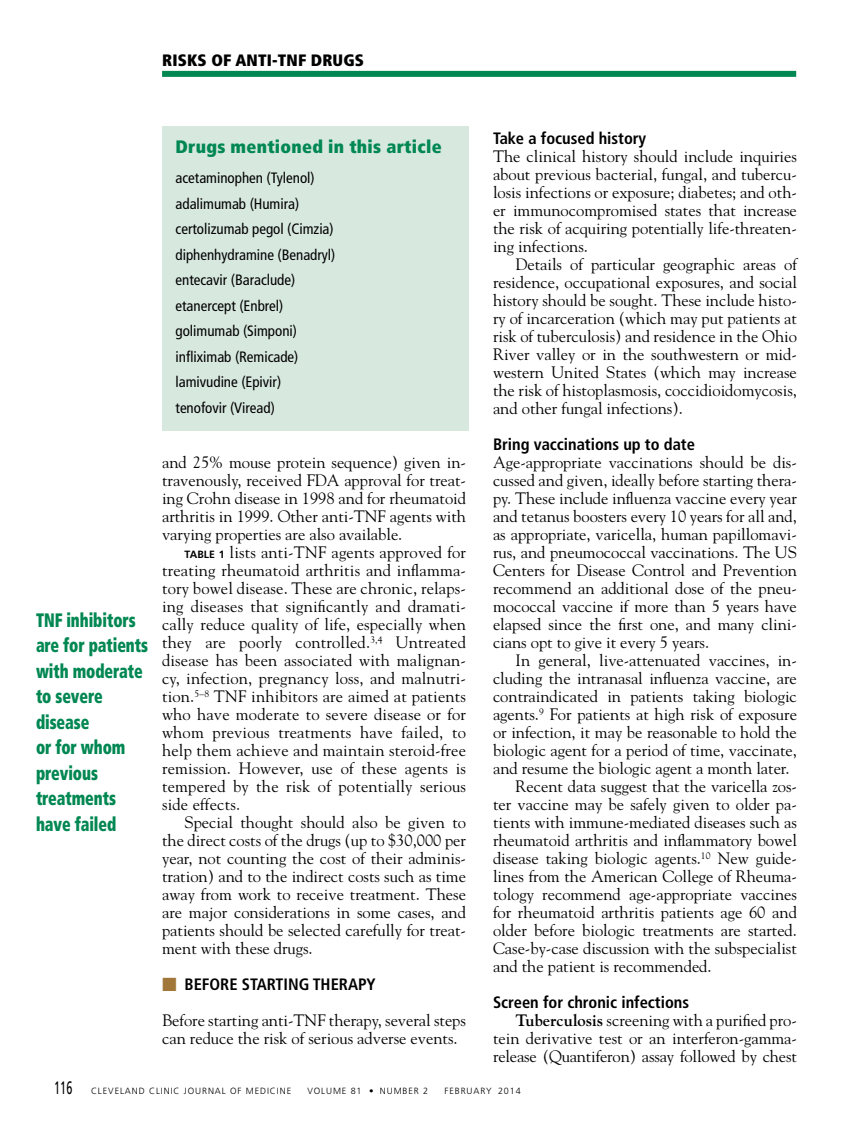
<style>
.page{position:relative;width:851px;height:1134px;background:#fff}
.page>*{position:absolute;margin:0;border:0;box-sizing:border-box;transform-origin:0 0}
.t1{font:900 condensed 19.5px/25.5px "Frutiger LT Std";letter-spacing:-.005em;color:#008752;scale:.8 1}
.t2{font:900 condensed 18px "Frutiger LT Std";letter-spacing:.015em;color:#008752}
.t3{font:16.5px/18px "Goudy Std";color:#000;text-align:justify}
.t4{font:700 condensed 16.5px "Frutiger LT Std";color:#000}
.t5{font:900 condensed 16.5px "Frutiger LT Std";letter-spacing:.01em;color:#000}
.t6{font:condensed 15px/25.5px "Frutiger LT Std";color:#000}
.t7{font:300 9px "Frutiger LT Std";letter-spacing:.1em;color:#000}
.s1{font-family:"Frutiger LT Std";font-weight:700;font-size:10.5px}
.s2{font-family:"Universal Std Newswith Comm Pi";font-weight:400;font-stretch:normal;color:#a17739}
.s3{font-weight:700}
.s4{font-weight:400;font-size:18px}
</style>
<div class="page">
<div style="left:162px;top:71px;width:634px;height:6px;background:#008752"></div>
<div style="left:162px;top:126px;width:306px;height:305px;background:#d7e8df"></div>
<p class="t5" style="left:162px;top:51px;width:203px">RISKS OF ANTI-TNF DRUGS</p>
<p class="t2" style="left:176px;top:136px;width:267px">Drugs mentioned in this article</p>
<p class="t6" style="left:176px;top:165px;width:161px">acetaminophen (Tylenol) adalimumab (Humira) certolizumab pegol (Cimzia) diphenhydramine (Benadryl) entecavir (Baraclude) etanercept (Enbrel) golimumab (Simponi) infliximab (Remicade) lamivudine (Epivir) tenofovir (Viread)</p>
<p class="t1" style="left:36px;top:607px;width:141px">TNF inhibitors are for patients with moderate to severe disease<br>or for whom previous treatments have failed</p>
<p class="t3" style="left:162px;top:453px;width:305px">and 25% mouse protein sequence) given in&shy;travenously, received FDA approval for treat&shy;ing Crohn disease in 1998 and for rheumatoid arthritis in 1999. Other anti-TNF agents with varying properties are also available.</p>
<p class="t3" style="left:162px;top:543px;width:305px;text-indent:23px"><span class="s1">TABLE 1</span> lists anti-TNF agents approved for treating rheumatoid arthritis and inflamma&shy;tory bowel disease. These are chronic, relaps&shy;ing diseases that significantly and dramati&shy;cally reduce quality of life, especially when they are poorly controlled.<sup>3,4</sup> Untreated disease has been associated with malignan&shy;cy, infection, pregnancy loss, and malnutri&shy;tion.<sup>5–8</sup> TNF inhibitors are aimed at patients who have moderate to severe disease or for whom previous treatments have failed, to help them achieve and maintain steroid-free remission. However, use of these agents is tempered by the risk of potentially serious side effects.</p>
<p class="t3" style="left:162px;top:813px;width:305px;text-indent:23px">Special thought should also be given to the direct costs of the drugs (up to $30,000 per year, not counting the cost of their adminis&shy;tration) and to the indirect costs such as time away from work to receive treatment. These are major considerations in some cases, and patients should be selected carefully for treat&shy;ment with these drugs.</p>
<p class="t4" style="left:162px;top:975px;width:215px"><span class="s2">■</span> BEFORE STARTING THERAPY</p>
<p class="t3" style="left:162px;top:1011px;width:305px">Before starting anti-TNF therapy, several steps can reduce the risk of serious adverse events.</p>
<p class="t4" style="left:493px;top:129px;width:155px">Take a focused history</p>
<p class="t3" style="left:493px;top:147px;width:305px">The clinical history should include inquiries about previous bacterial, fungal, and tubercu&shy;losis infections or exposure; diabetes; and oth&shy;er immunocompromised states that increase the risk of acquiring potentially life-threaten&shy;ing infections.</p>
<p class="t3" style="left:493px;top:255px;width:305px;text-indent:23px">Details of particular geographic areas of residence, occupational exposures, and social history should be sought. These include histo&shy;ry of incarceration (which may put patients at risk of tuberculosis) and residence in the Ohio River valley or in the southwestern or mid&shy;western United States (which may increase the risk of histoplasmosis, coccidioidomycosis, and other fungal infections).</p>
<p class="t4" style="left:493px;top:435px;width:203px">Bring vaccinations up to date</p>
<p class="t3" style="left:493px;top:453px;width:305px">Age-appropriate vaccinations should be dis&shy;cussed and given, ideally before starting thera&shy;py. These include influenza vaccine every year and tetanus boosters every 10 years for all and, as appropriate, varicella, human papillomavi&shy;rus, and pneumococcal vaccinations. The US Centers for Disease Control and Prevention recommend an additional dose of the pneu&shy;mococcal vaccine if more than 5 years have elapsed since the first one, and many clini&shy;cians opt to give it every 5 years.</p>
<p class="t3" style="left:515px;top:651px;width:283px">In general, live-attenuated vaccines, in-</p>
<p class="t3" style="left:493px;top:669px;width:305px">cluding the intranasal influenza vaccine, are</p>
<p class="t3" style="left:493px;top:687px;width:305px">contraindicated in patients taking biologic</p>
<p class="t3" style="left:493px;top:705px;width:305px">agents.<sup>9</sup> For patients at high risk of exposure</p>
<p class="t3" style="left:493px;top:723px;width:305px">or infection, it may be reasonable to hold the</p>
<p class="t3" style="left:493px;top:741px;width:305px">biologic agent for a period of time, vaccinate,</p>
<p class="t3" style="left:493px;top:759px;width:298px">and resume the biologic agent a month later.</p>
<p class="t3" style="left:515px;top:777px;width:283px">Recent data suggest that the varicella zos-</p>
<p class="t3" style="left:493px;top:795px;width:305px">ter vaccine may be safely given to older pa-</p>
<p class="t3" style="left:493px;top:813px;width:305px">tients with immune-mediated diseases such as</p>
<p class="t3" style="left:493px;top:831px;width:305px">rheumatoid arthritis and inflammatory bowel</p>
<p class="t3" style="left:493px;top:849px;width:305px">disease taking biologic agents.<sup>10</sup> New guide-</p>
<p class="t3" style="left:493px;top:867px;width:305px">lines from the American College of Rheuma-</p>
<p class="t3" style="left:493px;top:885px;width:305px">tology recommend age-appropriate vaccines</p>
<p class="t3" style="left:493px;top:903px;width:305px">for rheumatoid arthritis patients age 60 and</p>
<p class="t3" style="left:493px;top:921px;width:305px">older before biologic treatments are started.</p>
<p class="t3" style="left:493px;top:939px;width:305px">Case-by-case discussion with the subspecialist</p>
<p class="t3" style="left:493px;top:957px;width:220px">and the patient is recommended.</p>
<p class="t4" style="left:493px;top:993px;width:197px">Screen for chronic infections</p>
<p class="t3" style="left:493px;top:1011px;width:305px;text-indent:23px"><span class="s3">Tuberculosis</span> screening with a purified pro&shy;tein derivative test or an interferon-gamma&shy;release (Quantiferon) assay followed by chest</p>
<p class="t7" style="left:54px;top:1085px;width:239px"><span class="s4">116</span> CLEVELAND CLINIC JOURNAL OF MEDICINE</p>
<p class="t7" style="left:307px;top:1085px;width:122px">VOLUME 81 • NUMBER 2</p>
<p class="t7" style="left:444px;top:1085px;width:78px">FEBRUARY 2014</p>
</div>
